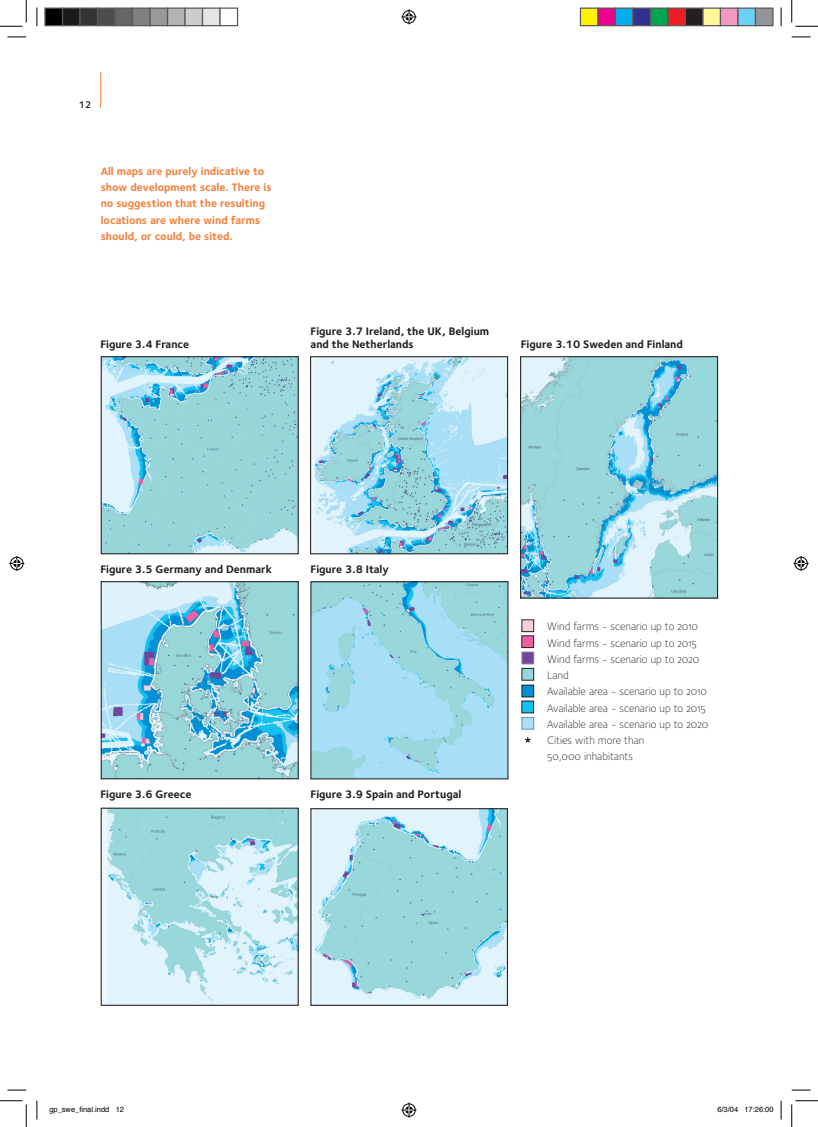
<style>
.page{position:relative;width:818px;height:1127px;background:#fff}
.page>*{position:absolute;margin:0;border:0;box-sizing:border-box;transform-origin:0 0}
.t1{font:11.25px/16.2px "Foundry Sterling Light OSF";color:#231f20}
.t2{font:700 11.25px/12.5px "Foundry Sterling";color:#231f20}
.t3{font:11.25px/16.2px "Foundry Sterling Bold OSF";color:#f4803b}
.t4{font:600 10px "Foundry Sterling";color:#231f20}
.t5{font:7.5px "Helvetica";color:#000}
</style>
<div class="page">
<hr style="left:100px;top:72px;width:1px;height:36px;background:#f4803b">
<img style="left:103px;top:358px;width:194px;height:194px">
<div style="left:101px;top:356px;width:198px;height:198px;border:1px solid #231f20"></div>
<img style="left:103px;top:583px;width:194px;height:194px">
<div style="left:101px;top:581px;width:198px;height:198px;border:1px solid #231f20"></div>
<img style="left:103px;top:809px;width:194px;height:194px">
<div style="left:101px;top:807px;width:198px;height:198px;border:1px solid #231f20"></div>
<img style="left:312px;top:358px;width:194px;height:194px">
<div style="left:310px;top:356px;width:198px;height:198px;border:1px solid #231f20"></div>
<img style="left:522px;top:358px;width:194px;height:238px">
<div style="left:520px;top:356px;width:198px;height:242px;border:1px solid #231f20"></div>
<img style="left:312px;top:583px;width:194px;height:194px">
<img style="left:312px;top:810px;width:194px;height:193px">
<div style="left:310px;top:808px;width:198px;height:197px;border:1px solid #231f20"></div>
<div style="left:522px;top:619px;width:12px;height:12px;background:#f9cddf"></div>
<div style="left:522px;top:635px;width:12px;height:12px;background:#ef5ea3"></div>
<div style="left:522px;top:635px;width:12px;height:12px;border:1px solid #231f20"></div>
<div style="left:522px;top:652px;width:12px;height:11px;background:#75459b"></div>
<div style="left:522px;top:651px;width:12px;height:13px;border:1px solid #768b9f"></div>
<div style="left:522px;top:668px;width:12px;height:12px;background:#98d7d9"></div>
<div style="left:522px;top:668px;width:12px;height:12px;border:1px solid #231f20"></div>
<div style="left:522px;top:685px;width:12px;height:11px;background:#0090d5"></div>
<div style="left:522px;top:684px;width:12px;height:13px;border:1px solid #231f20"></div>
<div style="left:522px;top:701px;width:12px;height:11px;background:#15c0f2"></div>
<div style="left:522px;top:700px;width:12px;height:13px;border:1px solid #231f20"></div>
<div style="left:522px;top:717px;width:12px;height:12px;background:#a9e0f9"></div>
<div style="left:522px;top:717px;width:12px;height:12px;border:1px solid #768b9f"></div>
<svg style="left:524px;top:736px;width:7px;height:6px"></svg>
<svg style="left:8px;top:36px;width:18px;height:2px"></svg>
<svg style="left:792px;top:36px;width:18px;height:2px"></svg>
<svg style="left:8px;top:1089px;width:18px;height:1px"></svg>
<svg style="left:792px;top:1089px;width:18px;height:1px"></svg>
<svg style="left:36px;top:7px;width:2px;height:19px"></svg>
<svg style="left:36px;top:1100px;width:2px;height:19px"></svg>
<svg style="left:780px;top:7px;width:2px;height:19px"></svg>
<svg style="left:780px;top:1100px;width:2px;height:19px"></svg>
<svg style="left:0;top:0;width:27px;height:27px"></svg>
<svg style="left:0;top:1100px;width:27px;height:26px"></svg>
<svg style="left:791px;top:0;width:27px;height:27px"></svg>
<svg style="left:791px;top:1100px;width:27px;height:26px"></svg>
<svg style="left:401px;top:9px;width:15px;height:15px"></svg>
<svg style="left:401px;top:1102px;width:15px;height:15px"></svg>
<svg style="left:9px;top:556px;width:15px;height:15px"></svg>
<svg style="left:793px;top:556px;width:15px;height:15px"></svg>
<div style="left:45px;top:8px;width:18px;height:18px;background:#000"></div>
<div style="left:44px;top:7px;width:19px;height:19px;border:1px solid #595959"></div>
<div style="left:63px;top:8px;width:17px;height:18px;background:#1a1a1a"></div>
<div style="left:62px;top:7px;width:19px;height:19px;border:1px solid #595959"></div>
<div style="left:80px;top:8px;width:18px;height:18px;background:#333"></div>
<div style="left:79px;top:7px;width:19px;height:19px;border:1px solid #595959"></div>
<div style="left:98px;top:8px;width:17px;height:18px;background:#4d4d4d"></div>
<div style="left:97px;top:7px;width:19px;height:19px;border:1px solid #595959"></div>
<div style="left:115px;top:8px;width:18px;height:18px;background:#666"></div>
<div style="left:114px;top:7px;width:19px;height:19px;border:1px solid #595959"></div>
<div style="left:133px;top:8px;width:17px;height:18px;background:#808080"></div>
<div style="left:132px;top:7px;width:19px;height:19px;border:1px solid #595959"></div>
<div style="left:150px;top:8px;width:18px;height:18px;background:#999"></div>
<div style="left:149px;top:7px;width:19px;height:19px;border:1px solid #595959"></div>
<div style="left:168px;top:8px;width:17px;height:18px;background:#b3b3b3"></div>
<div style="left:167px;top:7px;width:19px;height:19px;border:1px solid #595959"></div>
<div style="left:185px;top:8px;width:18px;height:18px;background:#ccc"></div>
<div style="left:184px;top:7px;width:19px;height:19px;border:1px solid #595959"></div>
<div style="left:203px;top:8px;width:17px;height:18px;background:#e5e5e5"></div>
<div style="left:202px;top:7px;width:19px;height:19px;border:1px solid #595959"></div>
<div style="left:219px;top:7px;width:19px;height:19px;border:1px solid #595959"></div>
<div style="left:580px;top:8px;width:18px;height:18px;background:#fff101"></div>
<div style="left:580px;top:7px;width:18px;height:19px;border:1px solid #595959"></div>
<div style="left:598px;top:8px;width:17px;height:18px;background:#ed028c"></div>
<div style="left:597px;top:7px;width:19px;height:19px;border:1px solid #595959"></div>
<div style="left:615px;top:8px;width:18px;height:18px;background:#00aeef"></div>
<div style="left:615px;top:7px;width:18px;height:19px;border:1px solid #595959"></div>
<div style="left:633px;top:8px;width:17px;height:18px;background:#2e3092"></div>
<div style="left:632px;top:7px;width:19px;height:19px;border:1px solid #595959"></div>
<div style="left:650px;top:8px;width:18px;height:18px;background:#00a54f"></div>
<div style="left:650px;top:7px;width:18px;height:19px;border:1px solid #595959"></div>
<div style="left:668px;top:8px;width:17px;height:18px;background:#ee1d23"></div>
<div style="left:667px;top:7px;width:19px;height:19px;border:1px solid #595959"></div>
<div style="left:685px;top:8px;width:18px;height:18px;background:#231f20"></div>
<div style="left:685px;top:7px;width:18px;height:19px;border:1px solid #595959"></div>
<div style="left:703px;top:8px;width:17px;height:18px;background:#fff79a"></div>
<div style="left:702px;top:7px;width:19px;height:19px;border:1px solid #595959"></div>
<div style="left:720px;top:8px;width:18px;height:18px;background:#f499c2"></div>
<div style="left:720px;top:7px;width:18px;height:19px;border:1px solid #595959"></div>
<div style="left:738px;top:8px;width:17px;height:18px;background:#6bcff6"></div>
<div style="left:737px;top:7px;width:19px;height:19px;border:1px solid #595959"></div>
<div style="left:755px;top:8px;width:18px;height:18px;background:#939598"></div>
<div style="left:755px;top:7px;width:18px;height:19px;border:1px solid #595959"></div>
<p class="t4" style="left:79px;top:98px;width:14px">12</p>
<p class="t3" style="left:101px;top:163px;width:172px">All maps are purely indicative to show development scale. There is no suggestion that the resulting locations are where wind farms should, or could, be sited.</p>
<p class="t2" style="left:100px;top:337px;width:90px">Figure 3.4 France</p>
<p class="t2" style="left:311px;top:325px;width:180px">Figure 3.7 Ireland, the UK, Belgium and the Netherlands</p>
<p class="t2" style="left:521px;top:337px;width:164px">Figure 3.10 Sweden and Finland</p>
<p class="t2" style="left:100px;top:562px;width:173px">Figure 3.5 Germany and Denmark</p>
<p class="t2" style="left:311px;top:562px;width:80px">Figure 3.8 Italy</p>
<p class="t2" style="left:100px;top:787px;width:92px">Figure 3.6 Greece</p>
<p class="t2" style="left:311px;top:787px;width:152px">Figure 3.9 Spain and Portugal</p>
<p class="t1" style="left:547px;top:618px;width:162px">Wind farms - scenario up to 2010<br>Wind farms - scenario up to 2015<br>Wind farms - scenario up to 2020<br>Land<br>Available area - scenario up to 2010<br>Available area - scenario up to 2015<br>Available area - scenario up to 2020<br>Cities with more than<br>50,000 inhabitants</p>
<p class="t5" style="left:49px;top:1103px;width:76px">gp_swe_final.indd 12</p>
<p class="t5" style="left:717px;top:1103px;width:58px">6/3/04 17:26:00</p>
</div>
